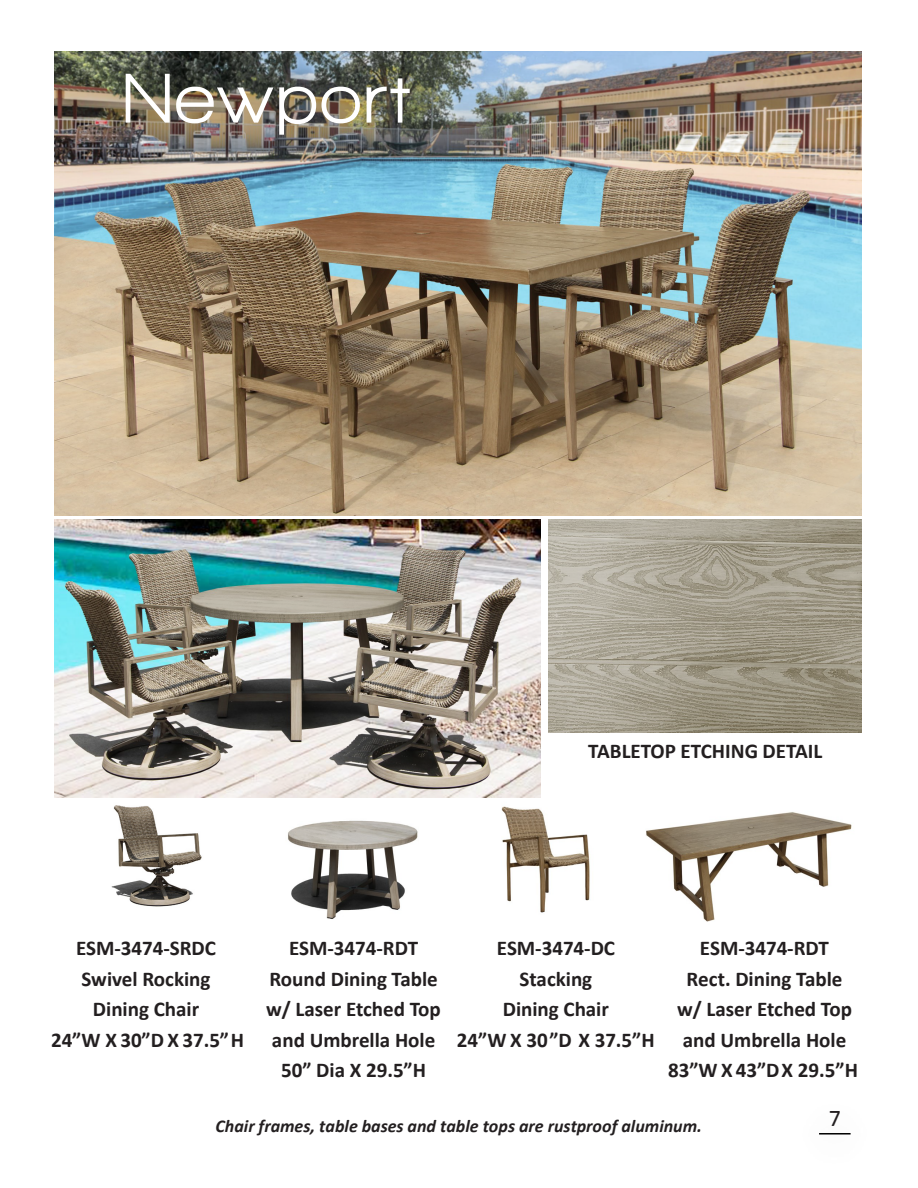
<style>
.page{position:relative;width:918px;height:1188px;background:#fff}
.page>*{position:absolute;margin:0;border:0;box-sizing:border-box;transform-origin:0 0}
.t1{font:800 72px "Walkway";letter-spacing:.05em;color:#fff}
.t2{font:24px "Calibri";color:#231f20}
.t3{font:700 21px/30.5px "Calibri";color:#231f20;text-align:center}
.t4{font:italic 700 18px "Calibri";color:#231f20}
</style>
<div class="page">
<img style="left:501px;top:796px;width:89px;height:117px">
<img style="left:54px;top:52px;width:808px;height:464px">
<img style="left:549px;top:520px;width:313px;height:213px">
<img style="left:646px;top:812px;width:206px;height:110px">
<img style="left:111px;top:805px;width:91px;height:102px">
<img style="left:288px;top:820px;width:130px;height:99px">
<img style="left:54px;top:520px;width:486px;height:278px">
<hr style="left:819px;top:1133px;width:32px;height:2px;background:#000">
<p class="t1" style="left:123px;top:60px;width:288px">Newport</p>
<p class="t3" style="left:588px;top:735px;width:236px">TABLETOP ETCHING DETAIL</p>
<p class="t3" style="left:266px;top:932px;width:176px">ESM-3474-RDT<br>Round Dining Table w/ Laser Etched Top and Umbrella Hole<br>50” Dia X 29.5”H</p>
<p class="t3" style="left:51px;top:932px;width:194px">ESM-3474-SRDC<br>Swivel Rocking<br>Dining Chair<br>24”W X 30”D X 37.5”H</p>
<p class="t3" style="left:457px;top:932px;width:199px">ESM-3474-DC<br>Stacking<br>Dining Chair<br>24”W X 30”D X 37.5”H</p>
<p class="t3" style="left:668px;top:932px;width:191px">ESM-3474-RDT<br>Rect. Dining Table<br>w/ Laser Etched Top and Umbrella Hole<br>83”W X 43”D X 29.5”H</p>
<p class="t4" style="left:215px;top:1115px;width:488px">Chair frames, table bases and table tops are rustproof aluminum.</p>
<p class="t2" style="left:829px;top:1103px;width:14px">7</p>
</div>
